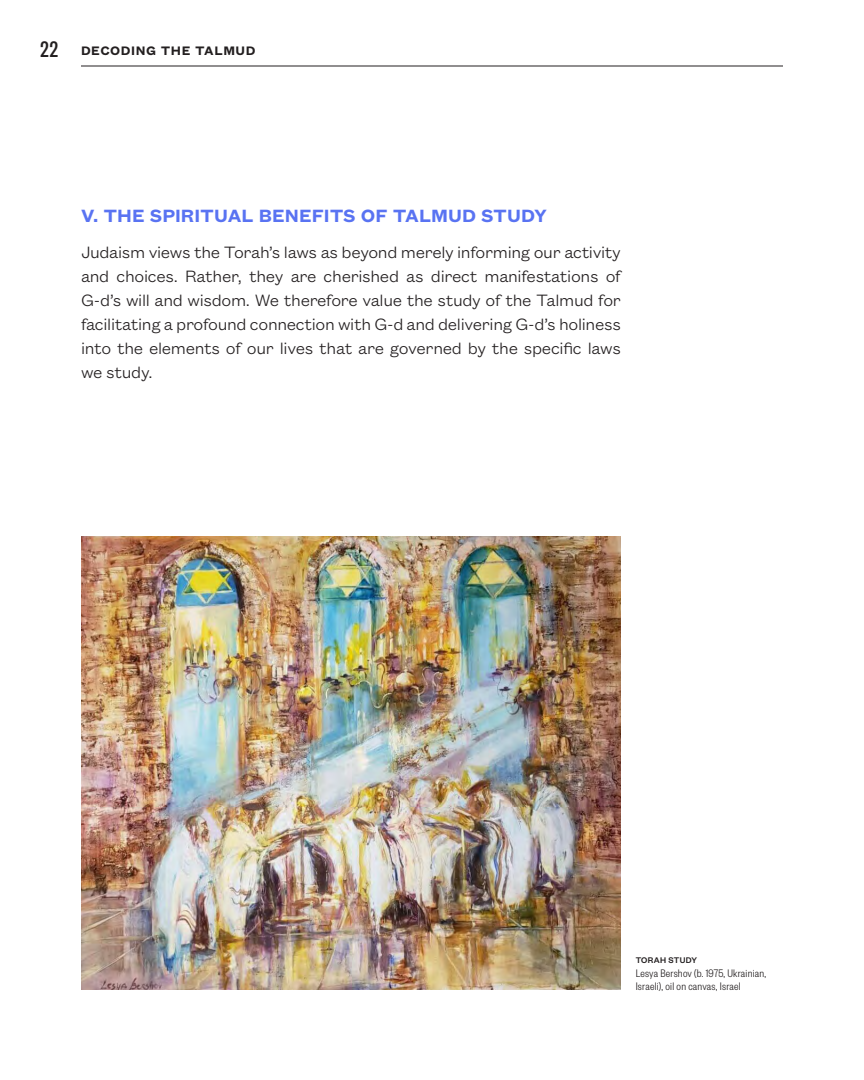
<style>
.page{position:relative;width:864px;height:1080px;background:#fff}
.page>*{position:absolute;margin:0;border:0;box-sizing:border-box;transform-origin:0 0}
.Header_-_Big{font:600 19.5px "Founders Grotesk Text";color:#5973f2}
.SB_Text{font:300 18px/24px "Founders Grotesk Text";letter-spacing:-.02em;color:#231f20;text-align:justify}
.t1{font:600 13.5px "Founders Grotesk Text";letter-spacing:.04em;color:#231f20}
.Caption_-_Details_Left{font:300 12px/12.8px "Founders Grotesk Cond";letter-spacing:.02em;color:#231f20}
.Caption_-_Title_Left{font:500 9px "Founders Grotesk";letter-spacing:.04em;color:#231f20}
.s1{font-family:"Founders Grotesk X Cond";font-weight:500;font-size:24.75px}
</style>
<div class="page">
<img style="left:81px;top:536px;width:540px;height:453px">
<hr style="left:81px;top:66px;width:702px;height:1px;background:#231f20">
<p class="t1" style="left:40px;top:41px;width:217px"><span class="s1">22</span> DECODING THE TALMUD</p>
<p class="Header_-_Big" style="left:81px;top:202px;width:468px">V. THE SPIRITUAL BENEFITS OF TALMUD STUDY</p>
<p class="SB_Text" style="left:81px;top:239px;width:542px">Judaism views the Torah’s laws as beyond merely informing our activity and choices. Rather, they are cherished as direct manifestations of G-d’s will and wisdom. We therefore value the study of the Talmud for facilitating a profound connection with G-d and delivering G‑d’s holiness into the elements of our lives that are governed by the specific laws we study.</p>
<p class="Caption_-_Title_Left" style="left:636px;top:955px;width:63px">TORAH STUDY</p>
<p class="Caption_-_Details_Left" style="left:636px;top:967px;width:132px">Lesya Bershov (b. 1975, Ukrainian,<br>Israeli), oil on canvas, Israel</p>
</div>
